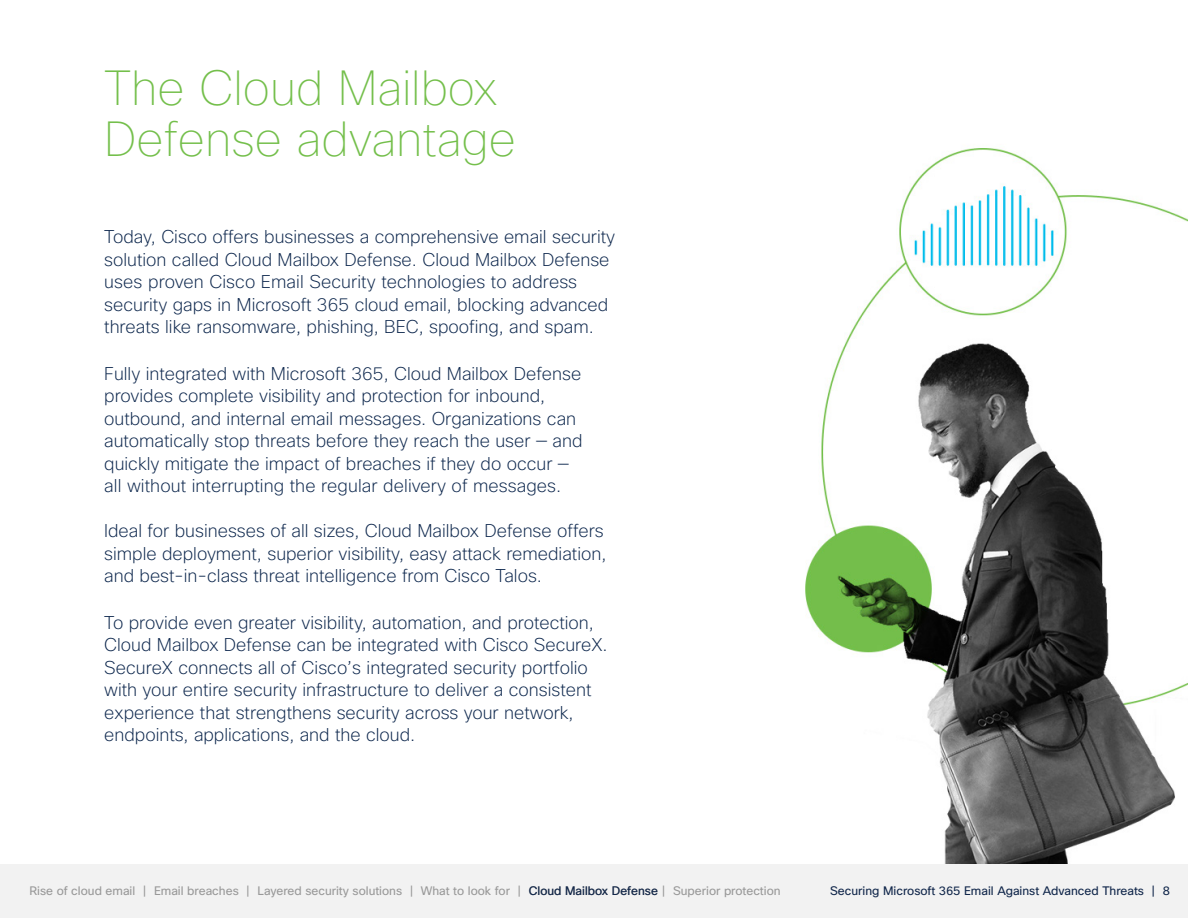
<style>
.page{position:relative;width:1188px;height:918px;background:#fff}
.page>*{position:absolute;margin:0;border:0;box-sizing:border-box;transform-origin:0 0}
.Title_Page_thin_32_3{font:100 48px/51px "Cisco Sans";color:#74bf4b}
.Body_extralight_12_1{font:200 18px/22.5px "Cisco Sans";color:#0d274d}
.Nav_regular_8_12_oce{font:12px "Cisco Sans";color:#11274b}
.t1{font:12px "Cisco Sans";color:#999}
.s1{color:#999}
</style>
<div class="page">
<img style="left:805px;top:148px;width:383px;height:716px">
<div style="left:0;top:864px;width:1188px;height:54px;background:#f2f2f2"></div>
<p class="Title_Page_thin_32_3" style="left:104px;top:65px;width:413px">The Cloud Mailbox<br>Defense advantage</p>
<p class="Body_extralight_12_1" style="left:104px;top:226px;width:512px">Today, Cisco offers businesses a comprehensive email security solution called Cloud Mailbox Defense. Cloud Mailbox Defense uses proven Cisco Email Security technologies to address security gaps in Microsoft 365 cloud email, blocking advanced threats like ransomware, phishing, BEC, spoofing, and spam.</p>
<p class="Body_extralight_12_1" style="left:104px;top:363px;width:480px">Fully integrated with Microsoft 365, Cloud Mailbox Defense provides complete visibility and protection for inbound, outbound, and internal email messages. Organizations can automatically stop threats before they reach the user — and quickly mitigate the impact of breaches if they do occur — all without interrupting the regular delivery of messages.</p>
<p class="Body_extralight_12_1" style="left:104px;top:520px;width:504px">Ideal for businesses of all sizes, Cloud Mailbox Defense offers simple deployment, superior visibility, easy attack remediation, and best-in-class threat intelligence from Cisco Talos.</p>
<p class="Body_extralight_12_1" style="left:104px;top:612px;width:505px">To provide even greater visibility, automation, and protection, Cloud Mailbox Defense can be integrated with Cisco SecureX.<br>SecureX connects all of Cisco’s integrated security portfolio with your entire security infrastructure to deliver a consistent experience that strengthens security across your network, endpoints, applications, and the cloud.</p>
<p class="t1" style="left:29px;top:883px;width:494px">Rise of cloud email | Email breaches | Layered security solutions | What to look for |</p>
<p class="Nav_regular_8_12_oce" style="left:529px;top:883px;width:253px">Cloud Mailbox Defense <span class="s1">| Superior protection</span></p>
<p class="Nav_regular_8_12_oce" style="left:830px;top:883px;width:341px">Securing Microsoft 365 Email Against Advanced Threats | 8</p>
</div>
